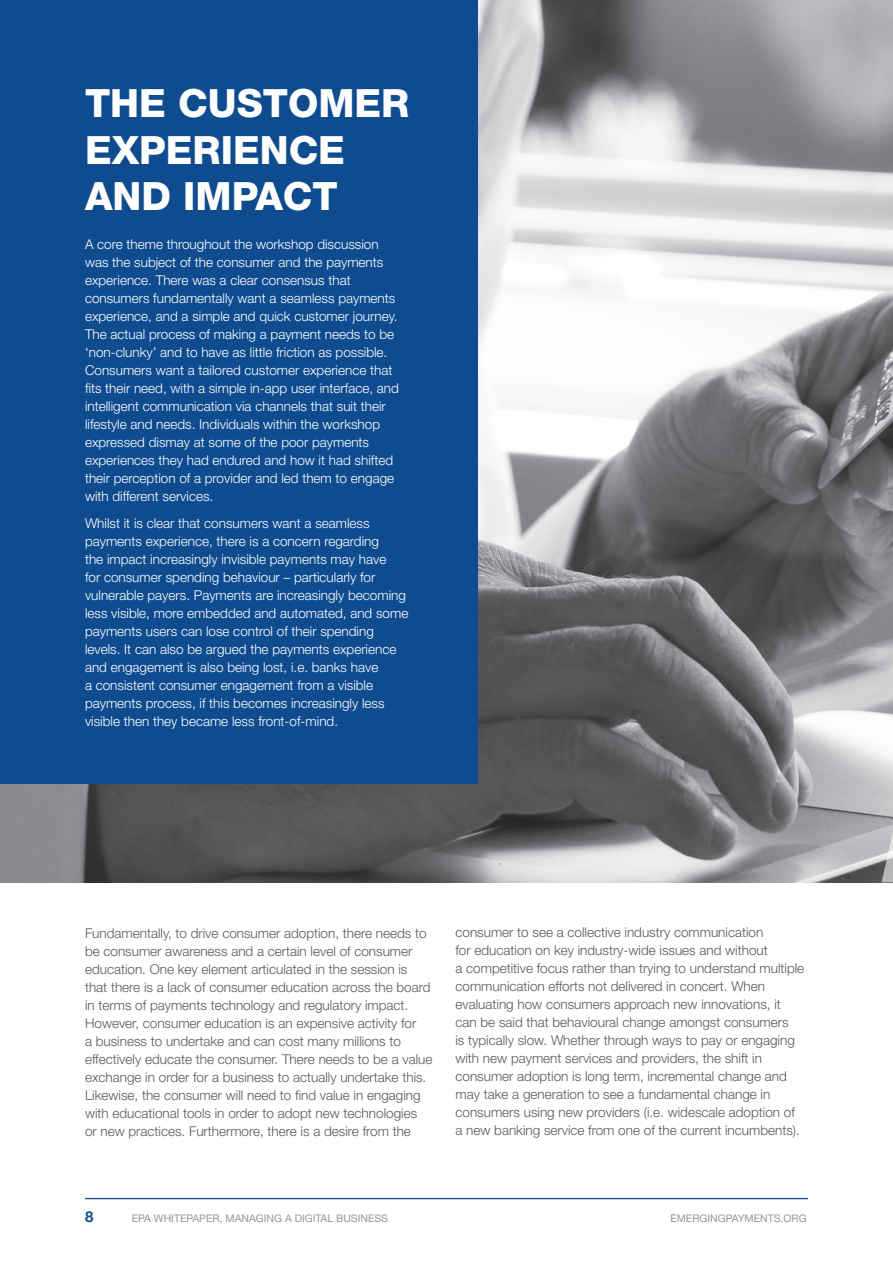
<style>
.page{position:relative;width:893px;height:1263px;background:#fff}
.page>*{position:absolute;margin:0;border:0;box-sizing:border-box;transform-origin:0 0}
.t1{font:800 39px/46.5px "Helvetica Neue";color:#fff}
.t2{font:700 15px "Helvetica Neue";color:#0f4c8f}
.t3{font:300 13.5px/18px "Helvetica Neue";color:#fff}
.t4{font:300 13.5px/18px "Helvetica Neue";color:#57585a}
.t5{font:10.5px "Helvetica Neue";color:#939596}
</style>
<div class="page">
<img style="left:0;top:0;width:881px;height:882px">
<div style="left:0;top:0;width:478px;height:783px;background:#0f4c8f"></div>
<svg style="left:881px;top:0;width:12px;height:882px;background:#a8a9ab"></svg>
<hr style="left:85px;top:1198px;width:723px;height:1px;background:#0f4c8f">
<h1 class="t1" style="left:85px;top:80px;width:326px">THE CUSTOMER<br>EXPERIENCE<br>AND IMPACT</h1>
<p class="t3" style="left:85px;top:235px;width:315px">A core theme throughout the workshop discussion was the subject of the consumer and the payments experience. There was a clear consensus that consumers fundamentally want a seamless payments experience, and a simple and quick customer journey.<br>The actual process of making a payment needs to be ‘non-clunky’ and to have as little friction as possible.<br>Consumers want a tailored customer experience that fits their need, with a simple in-app user interface, and intelligent communication via channels that suit their lifestyle and needs. Individuals within the workshop expressed dismay at some of the poor payments experiences they had endured and how it had shifted their perception of a provider and led them to engage with different services.</p>
<p class="t3" style="left:85px;top:514px;width:325px">Whilst it is clear that consumers want a seamless payments experience, there is a concern regarding<br>the impact increasingly invisible payments may have<br>for consumer spending behaviour – particularly for vulnerable payers. Payments are increasingly becoming less visible, more embedded and automated, and some payments users can lose control of their spending levels. It can also be argued the payments experience and engagement is also being lost, i.e. banks have<br>a consistent consumer engagement from a visible payments process, if this becomes increasingly less visible then they became less front-of-mind.</p>
<p class="t4" style="left:85px;top:923px;width:349px">Fundamentally, to drive consumer adoption, there needs to be consumer awareness and a certain level of consumer education. One key element articulated in the session is that there is a lack of consumer education across the board in terms of payments technology and regulatory impact.<br>However, consumer education is an expensive activity for<br>a business to undertake and can cost many millions to effectively educate the consumer. There needs to be a value exchange in order for a business to actually undertake this.<br>Likewise, the consumer will need to find value in engaging with educational tools in order to adopt new technologies<br>or new practices. Furthermore, there is a desire from the</p>
<p class="t4" style="left:455px;top:923px;width:350px">consumer to see a collective industry communication<br>for education on key industry-wide issues and without<br>a competitive focus rather than trying to understand multiple communication efforts not delivered in concert. When evaluating how consumers approach new innovations, it can be said that behavioural change amongst consumers<br>is typically slow. Whether through ways to pay or engaging with new payment services and providers, the shift in consumer adoption is long term, incremental change and may take a generation to see a fundamental change in consumers using new providers (i.e. widescale adoption of a new banking service from one of the current incumbents).</p>
<p class="t2" style="left:85px;top:1207px;width:10px">8</p>
<p class="t5" style="left:132px;top:1212px;width:258px">EPA WHITEPAPER, MANAGING A DIGITAL BUSINESS</p>
<p class="t5" style="left:670px;top:1212px;width:138px">EMERGINGPAYMENTS.ORG</p>
</div>
